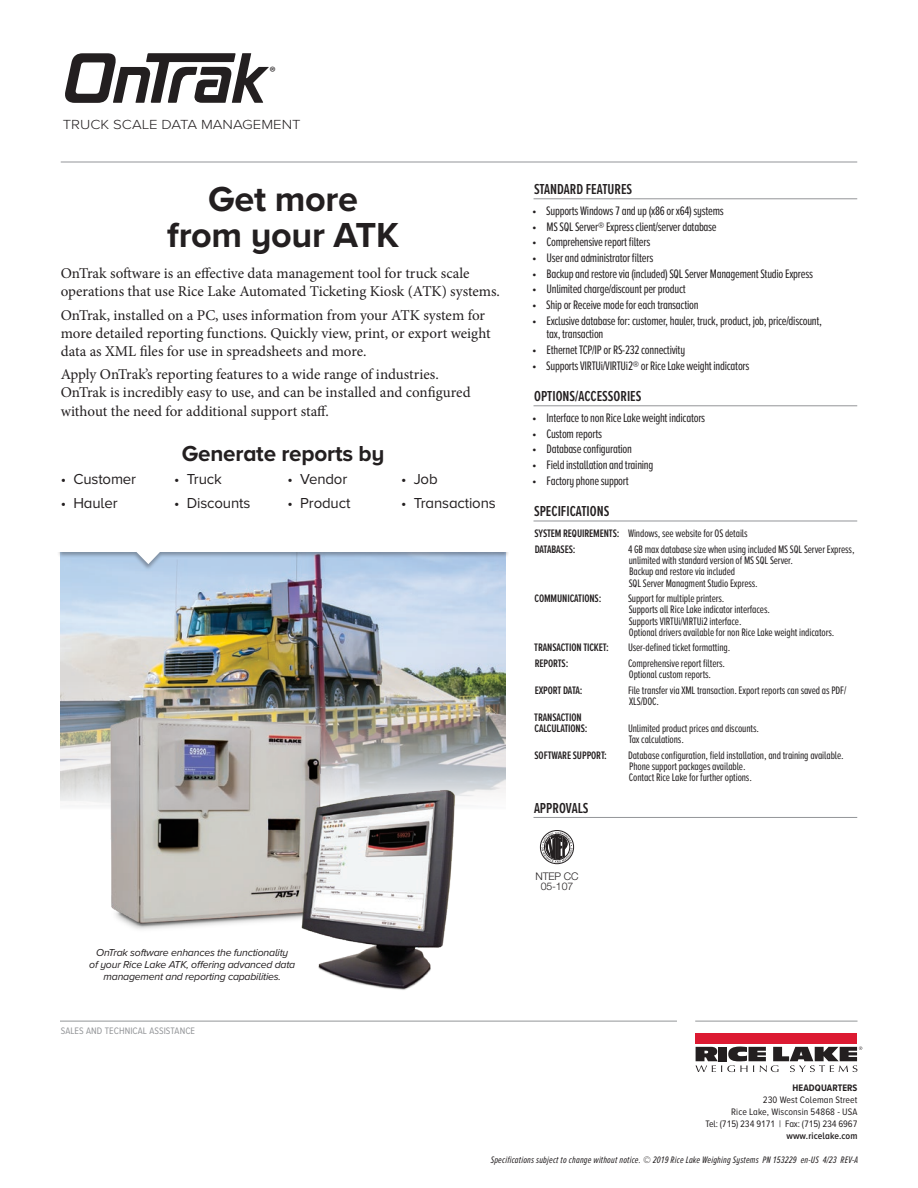
<style>
.page{position:relative;width:918px;height:1188px;background:#fff}
.page>*{position:absolute;margin:0;border:0;box-sizing:border-box;transform-origin:0 0}
.SubHeadline__Bold_FL{font:700 36px/36px "Proxima Nova A";letter-spacing:-.01em;color:#231f20;text-align:center}
.SubHeadline__Bold_FL-2{font:700 22.5px "Proxima Nova A";letter-spacing:-.01em;color:#231f20}
.t1{font:15.15px "Myriad Pro";color:#231f20}
.Body_Text__FL{font:15px/18px "Minion Pro";color:#231f20}
.Body_Text__FL-2{font:15px "Proxima Nova A";letter-spacing:-.01em;color:#231f20}
.Features_Options_Spe{font:600 15px "Proxima Nova A Ex Cn";color:#231f20}
.Model_Description_Ba{font:300 13.65px "Proxima Nova";color:#231f20;scale:1.1 1}
.t2{font:12.75px/13.5px "Proxima Nova A Ex Cn";letter-spacing:-.02em;color:#231f20}
.Spec_Listing{font:11.25px/11.2px "Proxima Nova A Ex Cn";letter-spacing:-.01em;color:#231f20}
.Spec_Listing-2{font:600 11.25px/11.2px "Proxima Nova A Ex Cn";letter-spacing:-.01em;color:#231f20}
.Caption__Flush_Left{font:italic 10.5px/12px "Proxima Nova A";letter-spacing:-.02em;color:#231f20;text-align:center}
.t3{font:300 10.5px/10.5px "Helvetica Neue LT Std";letter-spacing:-.01em;color:#231f20;text-align:center}
.t4{font:9.75px/12px "Proxima Nova A Cond";letter-spacing:.01em;color:#231f20;text-align:right}
.RLWS_Signature_1{font:italic 9.75px "Proxima Nova A Ex Cn";letter-spacing:.02em;color:#231f20}
.RLWS_Signature_1-2{font:9.75px "Proxima Nova A Cond";letter-spacing:.01em;color:#939598}
.s1{font-weight:600}
.s2{font-weight:700}
</style>
<div class="page">
<hr style="left:61px;top:162px;width:796px;height:1px;background:#939598">
<img style="left:61px;top:570px;width:444px;height:138px">
<div style="left:57px;top:521px;width:452px;height:49px;background:#231f20;opacity:.35"></div>
<svg style="left:61px;top:551px;width:444px;height:13px"></svg>
<div style="left:57px;top:520px;width:453px;height:31px;background:#fff"></div>
<img style="left:61px;top:708px;width:444px;height:282px">
<div style="left:696px;top:1033px;width:161px;height:10px;background:#dc1a32"></div>
<svg style="left:696px;top:1046px;width:166px;height:26px"></svg>
<hr style="left:60px;top:1021px;width:617px;height:1px;background:#939598">
<hr style="left:695px;top:1021px;width:163px;height:1px;background:#939598">
<hr style="left:534px;top:198px;width:323px;height:1px;background:#939598">
<hr style="left:534px;top:405px;width:323px;height:1px;background:#939598">
<hr style="left:534px;top:521px;width:323px;height:1px;background:#939598">
<hr style="left:534px;top:817px;width:323px;height:1px;background:#939598">
<div style="left:540px;top:830px;width:34px;height:34px;border:1px solid #231f20;border-radius:50%"></div>
<svg style="left:542px;top:832px;width:31px;height:31px"></svg>
<svg style="left:65px;top:53px;width:204px;height:50px"></svg>
<p class="t1" style="left:269px;top:63px;width:8px">®</p>
<p class="Model_Description_Ba" style="left:63px;top:114px;width:218px">TRUCK SCALE DATA MANAGEMENT</p>
<p class="SubHeadline__Bold_FL" style="left:167px;top:180px;width:233px">Get more from your ATK</p>
<p class="Body_Text__FL" style="left:61px;top:264px;width:441px">OnTrak software is an effective data management tool for truck scale operations that use Rice Lake Automated Ticketing Kiosk (ATK) systems.</p>
<p class="Body_Text__FL" style="left:61px;top:306px;width:431px">OnTrak, installed on a PC, uses information from your ATK system for more detailed reporting functions. Quickly view, print, or export weight data as XML files for use in spreadsheets and more.</p>
<p class="Body_Text__FL" style="left:61px;top:365px;width:411px">Apply OnTrak’s reporting features to a wide range of industries.<br>OnTrak is incredibly easy to use, and can be installed and configured</p>
<p class="Body_Text__FL" style="left:61px;top:403px;width:270px">without the need for additional support staff.</p>
<p class="SubHeadline__Bold_FL-2" style="left:182px;top:436px;width:204px">Generate reports by</p>
<p class="Body_Text__FL-2" style="left:61px;top:468px;width:77px">• Customer</p>
<p class="Body_Text__FL-2" style="left:61px;top:491px;width:58px">• Hauler</p>
<p class="Body_Text__FL-2" style="left:174px;top:468px;width:49px">• Truck</p>
<p class="Body_Text__FL-2" style="left:174px;top:491px;width:78px">• Discounts</p>
<p class="Body_Text__FL-2" style="left:288px;top:468px;width:61px">• Vendor</p>
<p class="Body_Text__FL-2" style="left:288px;top:491px;width:64px">• Product</p>
<p class="Body_Text__FL-2" style="left:401px;top:468px;width:38px">• Job</p>
<p class="Body_Text__FL-2" style="left:401px;top:491px;width:96px">• Transactions</p>
<p class="Caption__Flush_Left" style="left:89px;top:946px;width:208px">OnTrak software enhances the functionality<br>of your Rice Lake ATK, offering advanced data management and reporting capabilities.</p>
<p class="RLWS_Signature_1-2" style="left:61px;top:1024px;width:136px">SALES AND TECHNICAL ASSISTANCE</p>
<p class="Features_Options_Spe" style="left:534px;top:178px;width:100px">STANDARD FEATURES</p>
<p class="t2" style="left:532px;top:204px;width:193px">• Supports Windows 7 and up (x86 or x64) systems</p>
<p class="t2" style="left:532px;top:219px;width:186px">• MS SQL Server® Express client/server database</p>
<p class="t2" style="left:532px;top:235px;width:120px">• Comprehensive report filters</p>
<p class="t2" style="left:532px;top:251px;width:123px">• User and administrator filters</p>
<p class="t2" style="left:532px;top:266px;width:282px">• Backup and restore via (included) SQL Server Management Studio Express</p>
<p class="t2" style="left:532px;top:282px;width:155px">• Unlimited charge/discount per product</p>
<p class="t2" style="left:532px;top:298px;width:168px">• Ship or Receive mode for each transaction</p>
<p class="t2" style="left:546px;top:313px;width:277px;text-indent:-14px">• Exclusive database for: customer, hauler, truck, product, job, price/discount, tax, transaction</p>
<p class="t2" style="left:532px;top:342px;width:154px">• Ethernet TCP/IP or RS-232 connectivity</p>
<p class="t2" style="left:532px;top:358px;width:219px">• Supports VIRTUi/VIRTUi2® or Rice Lake weight indicators</p>
<p class="Features_Options_Spe" style="left:534px;top:385px;width:109px">OPTIONS/ACCESSORIES</p>
<p class="t2" style="left:532px;top:411px;width:175px">• Interface to non Rice Lake weight indicators</p>
<p class="t2" style="left:532px;top:426px;width:71px">• Custom reports</p>
<p class="t2" style="left:532px;top:442px;width:101px">• Database configuration</p>
<p class="t2" style="left:532px;top:458px;width:123px">• Field installation and training</p>
<p class="t2" style="left:532px;top:473px;width:98px">• Factory phone support</p>
<p class="Features_Options_Spe" style="left:534px;top:500px;width:77px">SPECIFICATIONS</p>
<p class="Spec_Listing" style="left:535px;top:527px;width:215px"><span class="s1">SYSTEM REQUIREMENTS:</span> Windows, see website for OS details</p>
<p class="Spec_Listing-2" style="left:535px;top:543px;width:42px">DATABASES:</p>
<p class="Spec_Listing" style="left:628px;top:543px;width:228px">4 GB max database size when using included MS SQL Server Express, unlimited with standard version of MS SQL Server.<br>Backup and restore via included<br>SQL Server Managment Studio Express.</p>
<p class="Spec_Listing-2" style="left:535px;top:593px;width:68px">COMMUNICATIONS:</p>
<p class="Spec_Listing" style="left:628px;top:592px;width:208px">Support for multiple printers.<br>Supports all Rice Lake indicator interfaces.<br>Supports VIRTUi/VIRTUi2 interface.<br>Optional drivers available for non Rice Lake weight indicators.</p>
<p class="Spec_Listing-2" style="left:534px;top:642px;width:76px">TRANSACTION TICKET:</p>
<p class="Spec_Listing" style="left:628px;top:642px;width:104px">User-defined ticket formatting.</p>
<p class="Spec_Listing-2" style="left:535px;top:657px;width:35px">REPORTS:</p>
<p class="Spec_Listing" style="left:628px;top:657px;width:99px">Comprehensive report filters.<br>Optional custom reports.</p>
<p class="Spec_Listing-2" style="left:535px;top:684px;width:49px">EXPORT DATA:</p>
<p class="Spec_Listing" style="left:628px;top:684px;width:220px">File transfer via XML transaction. Export reports can saved as PDF/<br>XLS/DOC.</p>
<p class="Spec_Listing-2" style="left:534px;top:711px;width:55px">TRANSACTION<br>CALCULATIONS:</p>
<p class="Spec_Listing" style="left:628px;top:722px;width:133px">Unlimited product prices and discounts.<br>Tax calculations.</p>
<p class="Spec_Listing-2" style="left:535px;top:749px;width:74px">SOFTWARE SUPPORT:</p>
<p class="Spec_Listing" style="left:628px;top:749px;width:217px">Database configuration, field installation, and training available.<br>Phone support packages available.<br>Contact Rice Lake for further options.</p>
<p class="Features_Options_Spe" style="left:534px;top:797px;width:56px">APPROVALS</p>
<p class="t3" style="left:535px;top:871px;width:45px">NTEP CC<br>05-107</p>
<p class="t4" style="left:706px;top:1082px;width:153px"><span class="s2">HEADQUARTERS<br></span>230 West Coleman Street<br>Rice Lake, Wisconsin 54868 - USA<br>Tel: (715) 234 9171 | Fax: (715) 234 6967 <span class="s1">www.ricelake.com</span></p>
<p class="RLWS_Signature_1" style="left:491px;top:1153px;width:369px">Specifications subject to change without notice. © 2019 Rice Lake Weighing Systems PN 153229 en-US 4/23 REV-A</p>
</div>
